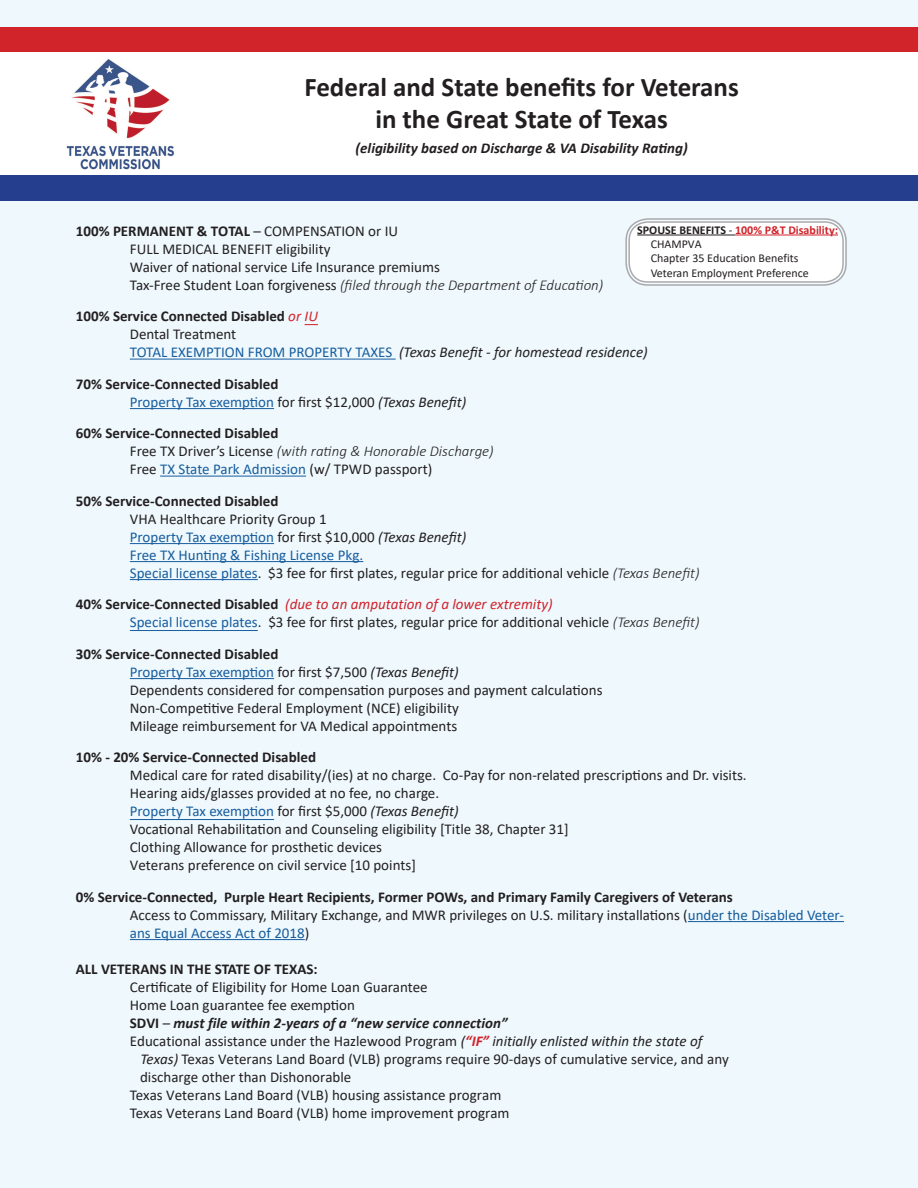
<style>
.page{position:relative;width:918px;height:1188px;background:#eef8fd}
.page>*{position:absolute;margin:0;border:0;box-sizing:border-box;transform-origin:0 0}
.t1{font:700 27px "Calibri";color:#231f20}
.t2{font:15px/18px "Calibri";color:#231f20}
.t3{font:700 15px "Calibri";color:#231f20}
.t4{font:15px "Calibri";color:#175d9e}
.t5{font:italic 300 15px "Calibri";color:#231f20}
.t6{font:italic 700 15px "Calibri";color:#231f20}
.t7{font:italic 15px "Calibri";color:#231f20}
.t8{font:12px/14.4px "Calibri";color:#231f20}
.t9{font:700 12px "Calibri";color:#d1232a}
.s1{color:#231f20}
.s2{font-weight:400;color:#231f20}
.s3{font-weight:400}
.s4{font-weight:400;font-style:normal}
.s5{font-weight:400;font-style:italic;color:#d1232a}
.s6{font-style:normal;color:#175d9e}
.s7{font-style:italic;color:#231f20}
.s8{color:#175d9e}
.s9{font-weight:300;font-style:italic}
.s10{font-weight:700}
.s11{font-style:italic;color:#d1232a}
.s12{font-style:italic}
.s13{font-style:normal}
.s14{font-weight:700;font-style:italic;color:#d1232a}
</style>
<div class="page">
<div style="left:0;top:27px;width:918px;height:27px;background:#d1232a"></div>
<div style="left:0;top:53px;width:918px;height:122px;background:#fff"></div>
<div style="left:0;top:175px;width:918px;height:26px;background:#253f8e"></div>
<img style="left:66px;top:59px;width:108px;height:111px">
<hr style="left:130px;top:359px;width:266px;height:1px;background:#175d9e">
<hr style="left:130px;top:408px;width:144px;height:1px;background:#175d9e">
<hr style="left:160px;top:476px;width:146px;height:1px;background:#175d9e">
<hr style="left:130px;top:543px;width:144px;height:1px;background:#175d9e">
<hr style="left:130px;top:561px;width:233px;height:1px;background:#175d9e">
<hr style="left:130px;top:579px;width:128px;height:1px;background:#175d9e">
<hr style="left:130px;top:678px;width:144px;height:1px;background:#175d9e">
<hr style="left:688px;top:921px;width:156px;height:1px;background:#175d9e">
<hr style="left:130px;top:939px;width:175px;height:1px;background:#175d9e">
<div style="left:628px;top:220px;width:217px;height:64px;background:#fff;border-radius:20px"></div>
<div style="left:625px;top:218px;width:222px;height:68px;border:1px solid #a8a9ad;border-radius:22px"></div>
<div style="left:628px;top:221px;width:216px;height:62px;border:1px solid #a8a9ad;border-radius:19px"></div>
<hr style="left:637px;top:235px;width:98px;height:1px;background:#231f20">
<hr style="left:735px;top:235px;width:103px;height:1px;background:#d1232a">
<hr style="left:130px;top:819px;width:144px;height:1px;background:#175d9e">
<hr style="left:130px;top:630px;width:128px;height:1px;background:#175d9e">
<svg style="left:305px;top:324px;width:13px;height:1px"></svg>
<p class="t1" style="left:304px;top:68px;width:436px">Federal and State benefits for Veterans</p>
<p class="t1" style="left:375px;top:100px;width:294px">in the Great State of Texas</p>
<p class="t6" style="left:356px;top:137px;width:334px">(eligibility based on Discharge &amp; VA Disability Rating)</p>
<p class="t9" style="left:637px;top:221px;width:202px"><span class="s1">SPOUSE BENEFITS</span> <span class="s2">-</span> 100% P&amp;T Disability:</p>
<p class="t8" style="left:651px;top:237px;width:160px">CHAMPVA<br>Chapter 35 Education Benefits<br>Veteran Employment Preference</p>
<p class="t3" style="left:76px;top:220px;width:324px">100% PERMANENT &amp; TOTAL <span class="s3">– COMPENSATION or IU</span></p>
<p class="t2" style="left:130px;top:240px;width:202px">FULL MEDICAL BENEFIT eligibility</p>
<p class="t2" style="left:130px;top:258px;width:312px">Waiver of national service Life Insurance premiums</p>
<p class="t5" style="left:130px;top:276px;width:475px"><span class="s4">Tax-Free Student Loan forgiveness</span> (filed through the Department of Education)</p>
<p class="t3" style="left:76px;top:306px;width:244px">100% Service Connected Disabled <span class="s5">or IU</span></p>
<p class="t2" style="left:130px;top:325px;width:108px">Dental Treatment</p>
<p class="t7" style="left:130px;top:342px;width:519px"><span class="s6">TOTAL EXEMPTION FROM PROPERTY TAXES</span> (Texas Benefit - for homestead residence)</p>
<p class="t3" style="left:76px;top:373px;width:204px">70% Service-Connected Disabled</p>
<p class="t4" style="left:130px;top:392px;width:338px">Property Tax exemption <span class="s1">for first $12,000</span> <span class="s7">(Texas Benefit)</span></p>
<p class="t3" style="left:76px;top:423px;width:204px">60% Service-Connected Disabled</p>
<p class="t5" style="left:130px;top:442px;width:365px"><span class="s4">Free TX Driver’s License</span> (with rating &amp; Honorable Discharge)</p>
<p class="t2" style="left:130px;top:460px;width:304px">Free <span class="s8">TX State Park Admission</span> (w/ TPWD passport)</p>
<p class="t3" style="left:76px;top:490px;width:204px">50% Service-Connected Disabled</p>
<p class="t2" style="left:130px;top:510px;width:198px">VHA Healthcare Priority Group 1</p>
<p class="t4" style="left:130px;top:527px;width:338px">Property Tax exemption <span class="s1">for first $10,000</span> <span class="s7">(Texas Benefit)</span></p>
<p class="t4" style="left:130px;top:545px;width:235px">Free TX Hunting &amp; Fishing License Pkg.</p>
<p class="t2" style="left:130px;top:564px;width:571px"><span class="s8">Special license plates</span>. $3 fee for first plates, regular price for additional vehicle <span class="s9">(Texas Benefit)</span></p>
<p class="t2" style="left:130px;top:595px;width:571px;text-indent:-54px"><span class="s10">40% Service-Connected Disabled</span> <span class="s11">(due to an amputation of a lower extremity)<br></span><span class="s8">Special license plates</span>. $3 fee for first plates, regular price for additional vehicle <span class="s9">(Texas Benefit)</span></p>
<p class="t3" style="left:76px;top:643px;width:204px">30% Service-Connected Disabled</p>
<p class="t4" style="left:130px;top:662px;width:330px">Property Tax exemption <span class="s1">for first $7,500</span> <span class="s7">(Texas Benefit)</span></p>
<p class="t2" style="left:130px;top:681px;width:474px">Dependents considered for compensation purposes and payment calculations</p>
<p class="t2" style="left:130px;top:699px;width:331px">Non-Competitive Federal Employment (NCE) eligibility</p>
<p class="t2" style="left:130px;top:717px;width:329px">Mileage reimbursement for VA Medical appointments</p>
<p class="t3" style="left:76px;top:747px;width:242px">10% - 20% Service-Connected Disabled</p>
<p class="t2" style="left:130px;top:766px;width:618px">Medical care for rated disability/(ies) at no charge. Co-Pay for non-related prescriptions and Dr. visits.<br>Hearing aids/glasses provided at no fee, no charge.<br><span class="s8">Property Tax exemption</span> for first $5,000 <span class="s12">(Texas Benefit)<br></span>Vocational Rehabilitation and Counseling eligibility [Title 38, Chapter 31]<br>Clothing Allowance for prosthetic devices<br>Veterans preference on civil service [10 points]</p>
<p class="t3" style="left:76px;top:886px;width:659px">0% Service-Connected, Purple Heart Recipients, Former POWs, and Primary Family Caregivers of Veterans</p>
<p class="t2" style="left:130px;top:906px;width:716px">Access to Commissary, Military Exchange, and MWR privileges on U.S. military installations (<span class="s8">under the Disabled Veter-</span></p>
<p class="t4" style="left:130px;top:922px;width:181px">ans Equal Access Act of 2018<span class="s1">)</span></p>
<p class="t3" style="left:76px;top:958px;width:243px">ALL VETERANS IN THE STATE OF TEXAS:</p>
<p class="t2" style="left:130px;top:978px;width:299px">Certificate of Eligibility for Home Loan Guarantee</p>
<p class="t2" style="left:130px;top:996px;width:227px">Home Loan guarantee fee exemption</p>
<p class="t6" style="left:130px;top:1012px;width:379px"><span class="s13">SDVI</span> <span class="s4">–</span> must file within 2-years of a “new service connection”</p>
<p class="t2" style="left:130px;top:1032px;width:574px">Educational assistance under the Hazlewood Program <span class="s12">(</span><span class="s14">“IF”</span> <span class="s12">initially enlisted within the state of</span></p>
<p class="t2" style="left:140px;top:1050px;width:590px"><span class="s12">Texas)</span> Texas Veterans Land Board (VLB) programs require 90-days of cumulative service, and any</p>
<p class="t2" style="left:140px;top:1068px;width:213px">discharge other than Dishonorable</p>
<p class="t2" style="left:130px;top:1086px;width:373px">Texas Veterans Land Board (VLB) housing assistance program</p>
<p class="t2" style="left:130px;top:1104px;width:381px">Texas Veterans Land Board (VLB) home improvement program</p>
</div>
